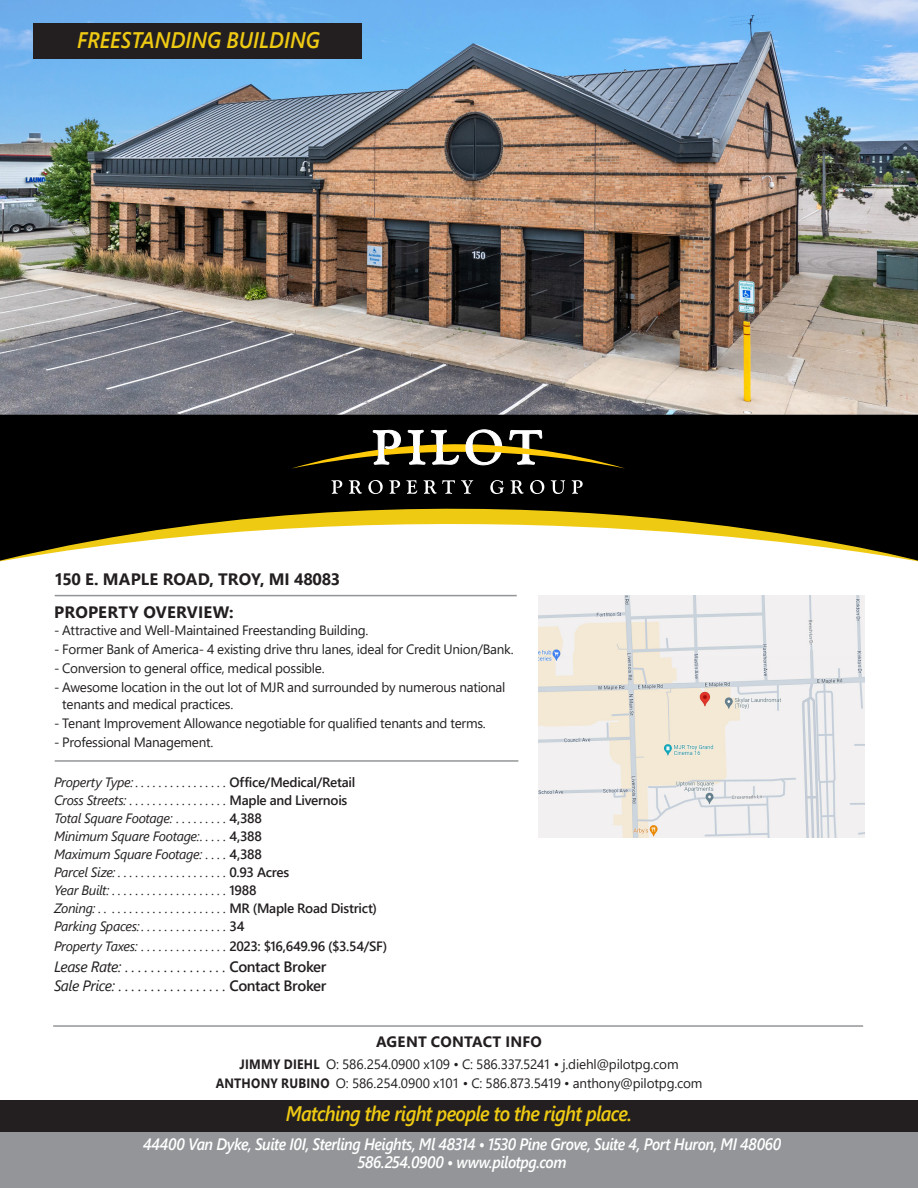
<style>
.page{position:relative;width:918px;height:1188px;background:#fff}
.page>*{position:absolute;margin:0;border:0;box-sizing:border-box;transform-origin:0 0}
.Page_Head{font:italic 600 22.5px "Segoe UI";color:#efca13;scale:.9 1}
.t1{font:italic 600 21px "Segoe UI";letter-spacing:-.035em;color:#efca13;scale:.9 1}
.t2{font:italic 600 16.5px/18px "Segoe UI";letter-spacing:-.03em;color:#fff;text-align:center;scale:.9 1}
.Address_Overview_heading{font:700 16.5px "Segoe UI";letter-spacing:.005em;color:#231f20}
.List1{font:italic 15px "Segoe UI";letter-spacing:-.03em;color:#231f20}
.List1-2{font:600 15px "Segoe UI";letter-spacing:-.025em;color:#231f20}
.Address_Overview_heading-2{font:700 15px "Segoe UI";letter-spacing:.015em;color:#231f20}
.Overview_Copy{font:13.5px/16.5px "Segoe UI";letter-spacing:-.02em;color:#231f20}
.List1-3{font:italic 13.5px "Segoe UI";letter-spacing:-.025em;color:#231f20}
.Address_Overview_heading-3{font:13.5px "Segoe UI";letter-spacing:-.015em;color:#231f20}
.List1-4{font:600 13.5px "Segoe UI";letter-spacing:-.02em;color:#231f20}
.s1{font-weight:600;font-style:normal}
.s2{font-weight:700}
</style>
<div class="page">
<div style="left:0;top:1100px;width:918px;height:35px;background:#231f20"></div>
<div style="left:0;top:1132px;width:918px;height:56px;background:#939598"></div>
<hr style="left:53px;top:1025px;width:810px;height:2px;background:#939598">
<img style="left:0;top:0;width:918px;height:415px">
<hr style="left:55px;top:595px;width:462px;height:1px;background:#939598">
<hr style="left:55px;top:760px;width:463px;height:2px;background:#939598">
<svg style="left:0;top:415px;width:918px;height:146px;fill:#000"></svg>
<div style="left:276px;top:418px;width:366px;height:83px;background:#000"></div>
<svg style="left:331px;top:480px;width:252px;height:14px"></svg>
<svg style="left:292px;top:430px;width:333px;height:39px"></svg>
<img style="left:539px;top:596px;width:326px;height:241px">
<div style="left:33px;top:23px;width:329px;height:36px;background:#231f20"></div>
<p class="Page_Head" style="left:77px;top:19px;width:271px">FREESTANDING BUILDING</p>
<p class="Address_Overview_heading" style="left:54px;top:564px;width:288px">150 E. MAPLE ROAD, TROY, MI 48083</p>
<p class="Address_Overview_heading" style="left:54px;top:597px;width:181px">PROPERTY OVERVIEW:</p>
<p class="Overview_Copy" style="left:54px;top:620px;width:316px">- Attractive and Well-Maintained Freestanding Building.</p>
<p class="Overview_Copy" style="left:54px;top:640px;width:461px">- Former Bank of America- 4 existing drive thru lanes, ideal for Credit Union/Bank.</p>
<p class="Overview_Copy" style="left:54px;top:659px;width:272px">- Conversion to general office, medical possible.</p>
<p class="Overview_Copy" style="left:62px;top:678px;width:445px;text-indent:-8px">- Awesome location in the out lot of MJR and surrounded by numerous national tenants and medical practices.</p>
<p class="Overview_Copy" style="left:54px;top:714px;width:433px">- Tenant Improvement Allowance negotiable for qualified tenants and terms.</p>
<p class="Overview_Copy" style="left:54px;top:733px;width:161px">- Professional Management.</p>
<p class="List1-3" style="left:54px;top:770px;width:303px">Property Type: . . . . . . . . . . . . . . . . <span class="s1">Office/Medical/Retail</span></p>
<p class="List1-3" style="left:54px;top:788px;width:77px">Cross Streets:..................</p>
<p class="List1-4" style="left:230px;top:788px;width:119px">Maple and Livernois</p>
<p class="List1-3" style="left:54px;top:806px;width:124px">Total Square Footage:..........</p>
<p class="List1-4" style="left:230px;top:806px;width:34px">4,388</p>
<p class="List1-3" style="left:54px;top:824px;width:210px">Minimum Square Footage:. . . . . <span class="s1">4,388</span></p>
<p class="List1-3" style="left:54px;top:842px;width:153px">Maximum Square Footage:.....</p>
<p class="List1-4" style="left:230px;top:842px;width:34px">4,388</p>
<p class="List1-3" style="left:54px;top:860px;width:237px">Parcel Size: . . . . . . . . . . . . . . . . . . . <span class="s1">0.93 Acres</span></p>
<p class="List1-3" style="left:54px;top:878px;width:59px">Year Built:.....................</p>
<p class="List1-4" style="left:230px;top:878px;width:29px">1988</p>
<p class="List1-3" style="left:54px;top:896px;width:59px">Zoning: . . .....................</p>
<p class="List1-4" style="left:230px;top:896px;width:149px">MR (Maple Road District)</p>
<p class="List1-3" style="left:54px;top:914px;width:192px">Parking Spaces: . . . . . . . . . . . . . . . <span class="s1">34</span></p>
<p class="List1-3" style="left:54px;top:933px;width:89px">Property Taxes:................</p>
<p class="List1-4" style="left:230px;top:933px;width:159px">2023: $16,649.96 ($3.54/SF)</p>
<p class="List1" style="left:54px;top:952px;width:72px">Lease Rate:.................</p>
<p class="List1-2" style="left:230px;top:952px;width:99px">Contact Broker</p>
<p class="List1" style="left:54px;top:972px;width:66px">Sale Price:..................</p>
<p class="List1-2" style="left:230px;top:972px;width:99px">Contact Broker</p>
<p class="Address_Overview_heading-2" style="left:376px;top:1027px;width:167px">AGENT CONTACT INFO</p>
<p class="Address_Overview_heading-3" style="left:240px;top:1051px;width:441px"><span class="s2">JIMMY DIEHL</span> O: 586.254.0900 x109 • C: 586.337.5241 • j.diehl@pilotpg.com</p>
<p class="Address_Overview_heading-3" style="left:216px;top:1071px;width:488px"><span class="s2">ANTHONY RUBINO</span> O: 586.254.0900 x101 • C: 586.873.5419 • anthony@pilotpg.com</p>
<h2 class="t1" style="left:286px;top:1094px;width:386px">Matching the right people to the right place.</h2>
<p class="t2" style="left:143px;top:1133px;width:711px">44400 Van Dyke, Suite I0I, Sterling Heights, Ml 48314 • 1530 Pine Grove, Suite 4, Port Huron, MI 48060<br>586.254.0900 • www.pilotpg.com</p>
</div>
